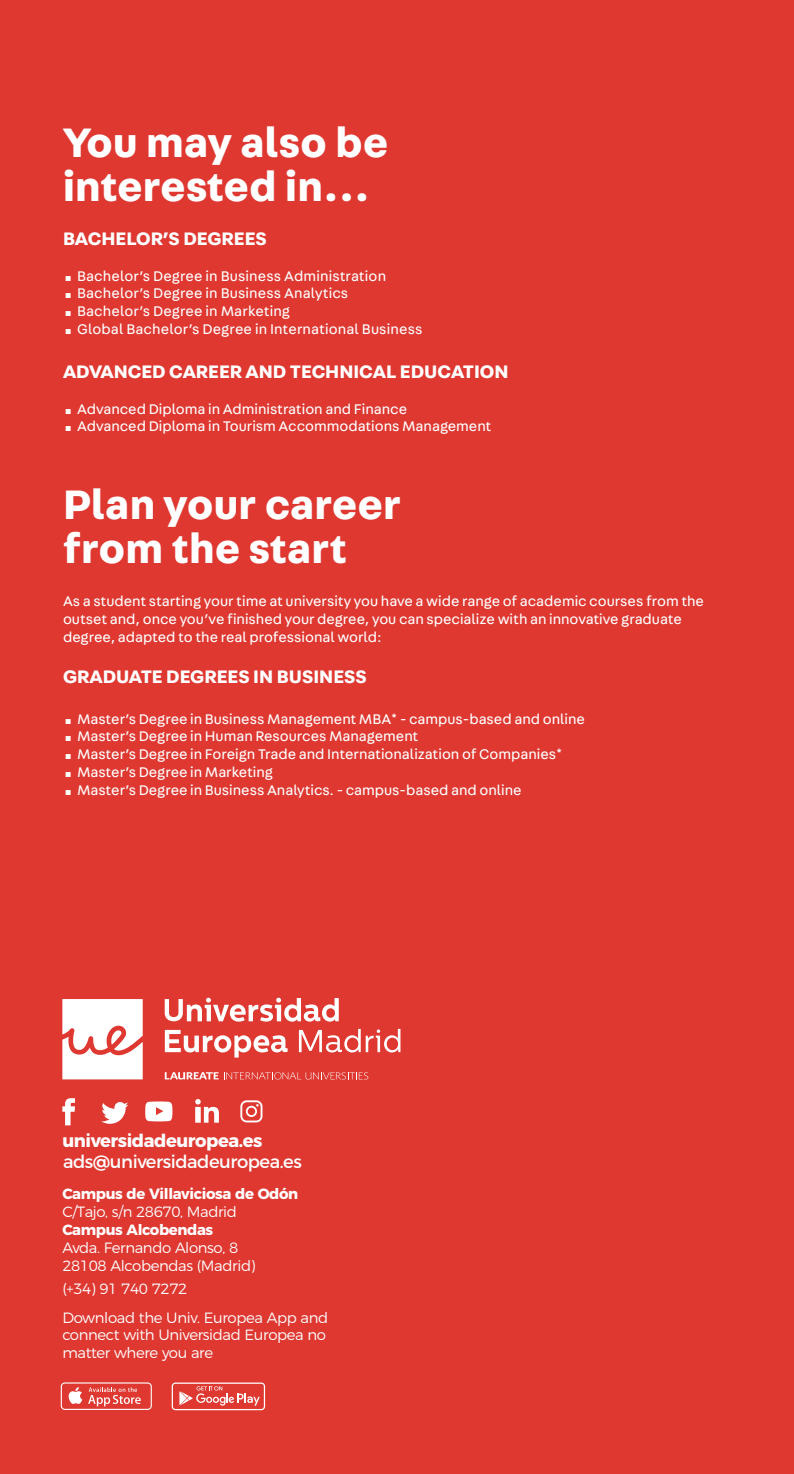
<style>
.page{position:relative;width:794px;height:1474px;background:#fff}
.page>*{position:absolute;margin:0;border:0;box-sizing:border-box;transform-origin:0 0}
.t1{font:700 43.75px/43.8px "Fabriga";letter-spacing:.01em;color:#fff}
.t2{font:700 19.25px "Fabriga";color:#fff}
.t3{font:18.03px "Montserrat";letter-spacing:-.025em;color:#fff}
.t4{font:700 18.03px "Montserrat";letter-spacing:-.025em;color:#fff}
.t5{font:14.88px/17.8px "Fabriga";color:#fff}
.t6{font:300 14.88px/17.8px "Montserrat";letter-spacing:-.025em;color:#fff}
.t7{font:700 14.88px "Montserrat";letter-spacing:-.025em;color:#fff}
.s1{font-size:10.5px}
</style>
<div class="page">
<div style="left:0;top:0;width:794px;height:1473px;background:#de3831"></div>
<svg style="left:165px;top:997px;width:174px;height:24px"></svg>
<svg style="left:165px;top:1029px;width:122px;height:28px"></svg>
<svg style="left:299px;top:1028px;width:101px;height:24px"></svg>
<svg style="left:165px;top:1072px;width:203px;height:7px"></svg>
<svg style="left:62px;top:999px;width:81px;height:80px"></svg>
<svg style="left:62px;top:1098px;width:13px;height:27px"></svg>
<svg style="left:101px;top:1102px;width:27px;height:21px"></svg>
<svg style="left:145px;top:1101px;width:27px;height:20px"></svg>
<svg style="left:195px;top:1099px;width:24px;height:23px"></svg>
<svg style="left:240px;top:1100px;width:22px;height:22px"></svg>
<svg style="left:172px;top:1382px;width:93px;height:28px"></svg>
<svg style="left:61px;top:1382px;width:91px;height:27px"></svg>
<h1 class="t1" style="left:63px;top:119px;width:326px">You may also be interested in...</h1>
<p class="t2" style="left:63px;top:225px;width:205px">BACHELOR’S DEGREES</p>
<p class="t5" style="left:63px;top:266px;width:325px"><span class="s1">▪</span> Bachelor’s Degree in Business Administration</p>
<p class="t5" style="left:63px;top:284px;width:287px"><span class="s1">▪</span> Bachelor’s Degree in Business Analytics</p>
<p class="t5" style="left:63px;top:302px;width:229px"><span class="s1">▪</span> Bachelor’s Degree in Marketing</p>
<p class="t5" style="left:63px;top:320px;width:361px"><span class="s1">▪</span> Global Bachelor’s Degree in International Business</p>
<p class="t2" style="left:63px;top:358px;width:447px">ADVANCED CAREER AND TECHNICAL EDUCATION</p>
<p class="t5" style="left:63px;top:399px;width:346px"><span class="s1">▪</span> Advanced Diploma in Administration and Finance</p>
<p class="t5" style="left:63px;top:417px;width:430px"><span class="s1">▪</span> Advanced Diploma in Tourism Accommodations Management</p>
<h1 class="t1" style="left:63px;top:481px;width:339px">Plan your career from the start</h1>
<p class="t5" style="left:63px;top:591px;width:642px">As a student starting your time at university you have a wide range of academic courses from the outset and, once you’ve finished your degree, you can specialize with an innovative graduate degree, adapted to the real professional world:</p>
<p class="t2" style="left:63px;top:663px;width:305px">GRADUATE DEGREES IN BUSINESS</p>
<p class="t5" style="left:63px;top:709px;width:523px"><span class="s1">▪</span> Master’s Degree in Business Management MBA* - campus-based and online</p>
<p class="t5" style="left:63px;top:727px;width:357px"><span class="s1">▪</span> Master’s Degree in Human Resources Management</p>
<p class="t5" style="left:63px;top:744px;width:501px"><span class="s1">▪</span> Master’s Degree in Foreign Trade and Internationalization of Companies*</p>
<p class="t5" style="left:63px;top:762px;width:211px"><span class="s1">▪</span> Master’s Degree in Marketing</p>
<p class="t5" style="left:63px;top:780px;width:460px"><span class="s1">▪</span> Master’s Degree in Business Analytics. - campus-based and online</p>
<p class="t4" style="left:62px;top:1125px;width:202px">universidadeuropea.es</p>
<p class="t3" style="left:63px;top:1147px;width:240px">ads@universidadeuropea.es</p>
<p class="t7" style="left:62px;top:1181px;width:237px">Campus de Villaviciosa de Odón</p>
<p class="t6" style="left:62px;top:1201px;width:176px">C/Tajo, s/n 28670, Madrid</p>
<p class="t7" style="left:62px;top:1217px;width:152px">Campus Alcobendas</p>
<p class="t6" style="left:62px;top:1237px;width:195px">Avda. Fernando Alonso, 8<br>28108 Alcobendas (Madrid)</p>
<p class="t6" style="left:62px;top:1277px;width:126px">(+34) 91 740 7272</p>
<p class="t6" style="left:62px;top:1306px;width:267px">Download the Univ. Europea App and connect with Universidad Europea no matter where you are</p>
</div>
